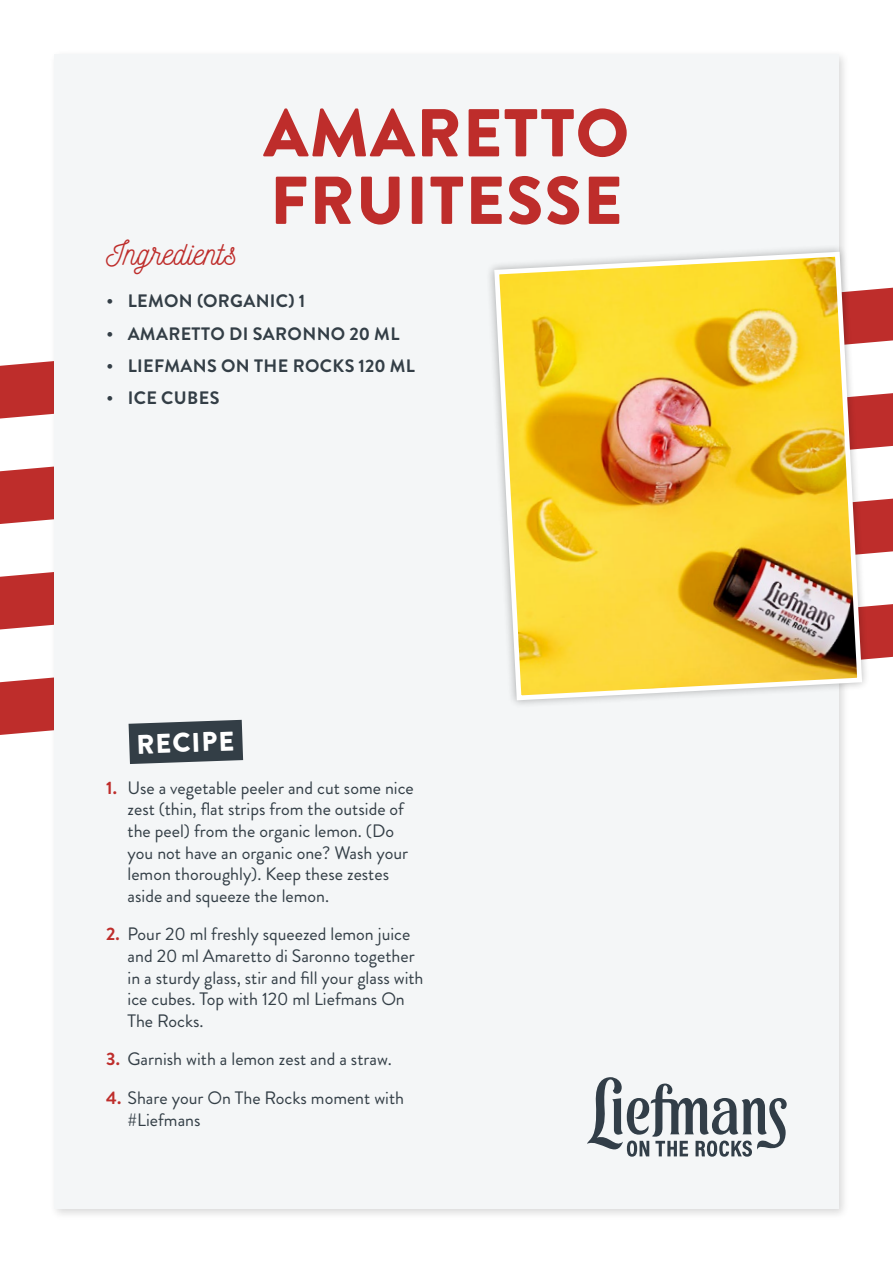
<style>
.page{position:relative;width:893px;height:1263px;background:#fff}
.page>*{position:absolute;margin:0;border:0;box-sizing:border-box;transform-origin:0 0}
.t1{font:900 67.5px/67.5px "Brandon Grotesque";letter-spacing:.02em;color:#be2d2b}
.t2{font:33px "Nickainley";color:#be2d2b}
.t3{font:900 27px "Brandon Grotesque";color:#fff}
.t4{font:18px/21.6px "Brandon Grotesque";color:#333e46}
.t5{font:700 18px "Brandon Grotesque";letter-spacing:.02em;color:#333e46}
.s1{font-weight:700;color:#be2d2b}
</style>
<div class="page">
<svg style="left:0;top:678px;width:49px;height:57px;background:#c23c3a"></svg>
<svg style="left:0;top:572px;width:893px;height:87px;fill:#be2d2b"></svg>
<svg style="left:0;top:467px;width:893px;height:87px;fill:#be2d2b"></svg>
<svg style="left:0;top:287px;width:893px;height:161px"></svg>
<div style="left:49px;top:49px;width:801px;height:1171px;background:#000;opacity:.15"></div>
<div style="left:54px;top:54px;width:785px;height:1155px;background:#f4f6f7"></div>
<svg style="left:128px;top:719px;width:116px;height:45px;background:#4b555c"></svg>
<svg style="left:587px;top:1077px;width:200px;height:80px"></svg>
<div style="left:486px;top:244px;width:384px;height:465px;background:#000;opacity:.3"></div>
<img style="left:492px;top:249px;width:373px;height:454px">
<h1 class="t1" style="left:264px;top:100px;width:367px">AMARETTO<br>FRUITESSE</h1>
<h2 class="t2" style="left:106px;top:232px;width:132px">Ingredients</h2>
<p class="t5" style="left:106px;top:289px;width:200px">• LEMON (ORGANIC) 1</p>
<p class="t5" style="left:106px;top:321px;width:294px">• AMARETTO DI SARONNO 20 ML</p>
<p class="t5" style="left:106px;top:353px;width:310px">• LIEFMANS ON THE ROCKS 120 ML</p>
<p class="t5" style="left:106px;top:385px;width:114px">• ICE CUBES</p>
<h3 class="t3" style="left:136px;top:725px;width:100px;rotate:-2deg">RECIPE</h3>
<p class="t4" style="left:128px;top:777px;width:288px;text-indent:-21px"><span class="s1">1.</span> Use a vegetable peeler and cut some nice zest (thin, flat strips from the outside of the peel) from the organic lemon. (Do you not have an organic one? Wash your lemon thoroughly). Keep these zestes aside and squeeze the lemon.</p>
<p class="t4" style="left:128px;top:924px;width:297px;text-indent:-21px"><span class="s1">2.</span> Pour 20 ml freshly squeezed lemon juice and 20 ml Amaretto di Saronno together in a sturdy glass, stir and fill your glass with ice cubes. Top with 120 ml Liefmans On The Rocks.</p>
<p class="t4" style="left:106px;top:1049px;width:287px"><span class="s1">3.</span> Garnish with a lemon zest and a straw.</p>
<p class="t4" style="left:128px;top:1087px;width:278px;text-indent:-21px"><span class="s1">4.</span> Share your On The Rocks moment with #Liefmans</p>
</div>
